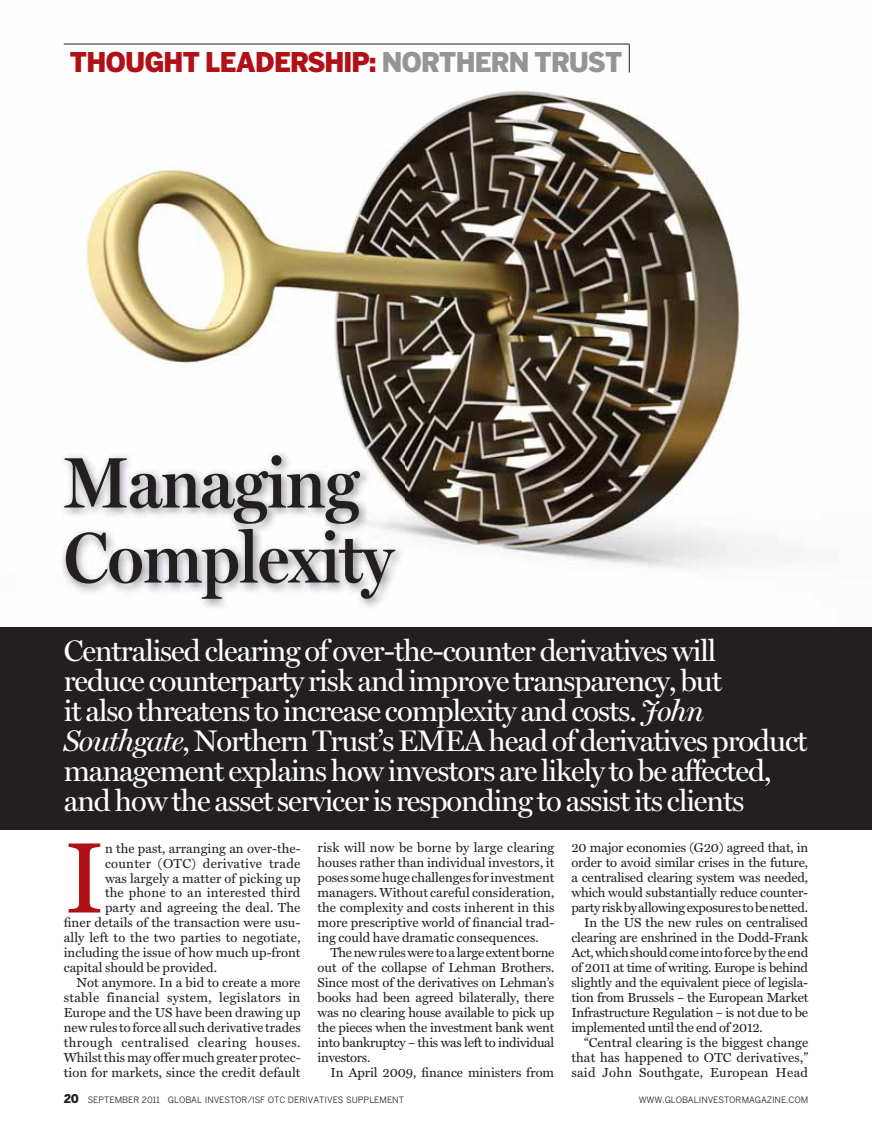
<style>
.page{position:relative;width:872px;height:1148px;background:#fff}
.page>*{position:absolute;margin:0;border:0;box-sizing:border-box;transform-origin:0 0}
.t1{font:101.1px "Miller Text";color:#b11116}
.t2{font:600 72px/75px "Miller Display";letter-spacing:-.015em;color:#231f20;scale:.95 1}
.t3{font:30px/30px "Miller Display";letter-spacing:-.035em;color:#fff}
.t4{font:900 27px "Benton Gothic";letter-spacing:-.035em;color:#b11116}
.t5{font:13.2px/15px "Miller Text";color:#231f20;text-align:justify}
.t6{font:13.2px "Miller Text";letter-spacing:-.02em;color:#231f20}
.t7{font:13.2px "Miller Text";letter-spacing:.02em;color:#231f20}
.t8{font:13.2px "Miller Text";letter-spacing:-.025em;color:#231f20}
.t9{font:13.2px "Miller Text";letter-spacing:.025em;color:#231f20}
.t10{font:13.2px "Miller Text";letter-spacing:.03em;color:#231f20}
.t11{font:8.7px "Benton Gothic";letter-spacing:-.005em;color:#231f20}
.s1{color:#939598}
.s2{font-style:italic}
.s3{font-weight:900;font-size:12px}
</style>
<div class="page">
<img style="left:63px;top:43px;width:715px;height:526px">
<div style="left:0;top:627px;width:872px;height:203px;background:#231f20"></div>
<hr style="left:64px;top:44px;width:565px;height:1px;background:#231f20">
<svg style="left:629px;top:44px;width:1px;height:29px"></svg>
<img style="left:62px;top:449px;width:343px;height:159px">
<h3 class="t4" style="left:70px;top:47px;width:554px">THOUGHT LEADERSHIP: <span class="s1">NORTHERN TRUST</span></h3>
<h2 class="t2" style="left:64px;top:451px;width:348px">Managing<br>Complexity</h2>
<p class="t3" style="left:64px;top:638px;width:745px">Centralised clearing of over-the-counter derivatives will<br>reduce counterparty risk and improve transparency, but<br>it also threatens to increase complexity and costs. <span class="s2">John Southgate</span>, Northern Trust’s EMEA head of derivatives product management explains how investors are likely to be affected, and how the asset servicer is responding to assist its clients</p>
<h1 class="t1" style="left:64px;top:828px;width:43px">I</h1>
<p class="t5" style="left:105px;top:841px;width:197px">n the past, arranging an over-the-</p>
<p class="t7" style="left:105px;top:856px;width:197px">counter (OTC) derivative trade</p>
<p class="t5" style="left:105px;top:871px;width:197px">was largely a matter of picking up</p>
<p class="t5" style="left:105px;top:886px;width:197px">the phone to an interested third</p>
<p class="t5" style="left:105px;top:901px;width:197px">party and agreeing the deal. The</p>
<p class="t5" style="left:64px;top:916px;width:238px">finer details of the transaction were usu-</p>
<p class="t5" style="left:64px;top:931px;width:238px">ally left to the two parties to negotiate,</p>
<p class="t5" style="left:64px;top:946px;width:238px">including the issue of how much up-front</p>
<p class="t5" style="left:64px;top:961px;width:155px">capital should be provided.</p>
<p class="t5" style="left:76px;top:976px;width:225px">Not anymore. In a bid to create a more</p>
<p class="t9" style="left:64px;top:991px;width:238px">stable financial system, legislators in</p>
<p class="t5" style="left:64px;top:1006px;width:238px">Europe and the US have been drawing up</p>
<p class="t5" style="left:64px;top:1021px;width:238px">new rules to force all such derivative trades</p>
<p class="t10" style="left:64px;top:1036px;width:238px">through centralised clearing houses.</p>
<p class="t5" style="left:64px;top:1051px;width:238px">Whilst this may offer much greater protec-</p>
<p class="t5" style="left:64px;top:1066px;width:238px">tion for markets, since the credit default</p>
<p class="t5" style="left:317px;top:841px;width:238px">risk will now be borne by large clearing houses rather than individual investors, it poses some huge challenges for investment managers. Without careful consideration, the complexity and costs inherent in this more prescriptive world of financial trad&shy;ing could have dramatic consequences.</p>
<p class="t5" style="left:317px;top:946px;width:238px;text-indent:13px">The new rules were to a large extent borne out of the collapse of Lehman Brothers.<br>Since most of the derivatives on Lehman’s books had been agreed bilaterally, there was no clearing house available to pick up the pieces when the investment bank went into bankruptcy – this was left to individual investors.</p>
<p class="t5" style="left:330px;top:1066px;width:225px">In April 2009, finance ministers from</p>
<p class="t5" style="left:571px;top:841px;width:238px">20 major economies (G20) agreed that, in</p>
<p class="t5" style="left:571px;top:856px;width:238px">order to avoid similar crises in the future,</p>
<p class="t5" style="left:571px;top:871px;width:238px">a centralised clearing system was needed,</p>
<p class="t5" style="left:571px;top:886px;width:238px">which would substantially reduce counter-</p>
<p class="t8" style="left:571px;top:901px;width:238px">party risk by allowing exposures to be netted.</p>
<p class="t5" style="left:584px;top:916px;width:225px">In the US the new rules on centralised</p>
<p class="t5" style="left:571px;top:931px;width:238px">clearing are enshrined in the Dodd-Frank</p>
<p class="t6" style="left:571px;top:946px;width:238px">Act, which should come into force by the end</p>
<p class="t6" style="left:571px;top:961px;width:238px">of 2011 at time of writing. Europe is behind</p>
<p class="t5" style="left:571px;top:976px;width:238px">slightly and the equivalent piece of legisla-</p>
<p class="t5" style="left:571px;top:991px;width:238px">tion from Brussels – the European Market</p>
<p class="t6" style="left:571px;top:1006px;width:238px">Infrastructure Regulation – is not due to be</p>
<p class="t6" style="left:571px;top:1021px;width:193px">implemented until the end of 2012.</p>
<p class="t5" style="left:584px;top:1036px;width:226px">“Central clearing is the biggest change</p>
<p class="t5" style="left:571px;top:1051px;width:238px">that has happened to OTC derivatives,”</p>
<p class="t7" style="left:571px;top:1066px;width:238px">said John Southgate, European Head</p>
<p class="t11" style="left:64px;top:1096px;width:342px"><span class="s3">20</span> SEPTEMBER 2011 GLOBAL INVESTOR/ISF OTC DERIVATIVES SUPPLEMENT</p>
<p class="t11" style="left:638px;top:1096px;width:171px">WWW.GLOBALINVESTORMAGAZINE.COM</p>
</div>
